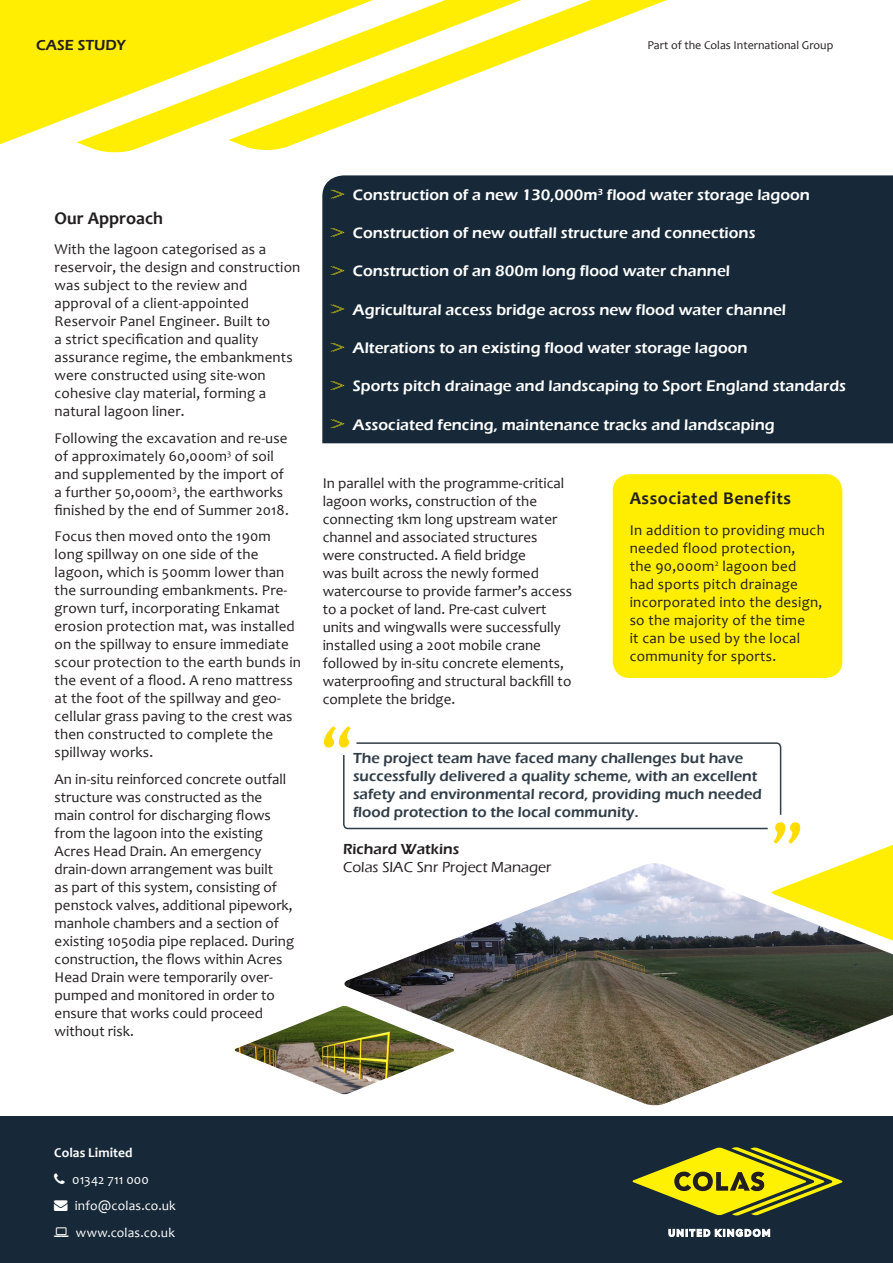
<style>
.page{position:relative;width:893px;height:1263px;background:#fff}
.page>*{position:absolute;margin:0;border:0;box-sizing:border-box;transform-origin:0 0}
.Intro_text_body{font:700 60px "Candara";color:#ffdb00}
.Subtitle_Span{font:700 18px "Candara";letter-spacing:.03em;color:#231f20}
.Subtitle_Span-2{font:700 18px "Candara";color:#231f20}
.Table_text{font:600 15.75px "Eras ITC";color:#fff}
.Text_body{font:15px/18px "Candara";letter-spacing:.01em;color:#231f20}
.Text_body-2{font:600 15px/18px "Eras ITC";color:#313e48}
.Text_body-3{font:500 15px/18px "Eras ITC";color:#231f20}
.t1{font:600 15px "Eras ITC";color:#231f20}
.durable_title{font:13.5px "Candara";letter-spacing:.01em;color:#fff}
.durable_title-2{font:700 13.5px "Candara";letter-spacing:.01em;color:#fff}
.Intro_text_body-2{font:12px "Candara";color:#231f20}
.s1{font-weight:600}
</style>
<div class="page">
<img style="left:234px;top:1006px;width:109px;height:88px">
<div style="left:0;top:1116px;width:893px;height:147px;background:#172938"></div>
<svg style="left:0;top:0;width:77px;height:145px;background:#ffef1c"></svg>
<svg style="left:77px;top:0;width:152px;height:152px;fill:#ffee01"></svg>
<svg style="left:229px;top:0;width:438px;height:150px"></svg>
<div style="left:343px;top:742px;width:438px;height:87px;border:2px solid #313e48;border-radius:4px"></div>
<svg style="left:343px;top:742px;width:29px;height:26px"></svg>
<svg style="left:632px;top:1147px;width:210px;height:68px"></svg>
<svg style="left:668px;top:1229px;width:102px;height:7px"></svg>
<div style="left:322px;top:175px;width:571px;height:268px;background:#172938"></div>
<svg style="left:330px;top:190px;width:14px;height:8px"></svg>
<svg style="left:330px;top:228px;width:14px;height:9px"></svg>
<svg style="left:330px;top:266px;width:14px;height:9px"></svg>
<svg style="left:330px;top:305px;width:14px;height:8px"></svg>
<svg style="left:330px;top:343px;width:14px;height:8px"></svg>
<svg style="left:330px;top:381px;width:14px;height:9px"></svg>
<svg style="left:330px;top:419px;width:14px;height:9px"></svg>
<img style="left:343px;top:863px;width:550px;height:242px">
<svg style="left:752px;top:803px;width:141px;height:138px"></svg>
<div style="left:613px;top:474px;width:229px;height:204px;background:#ffee01;border-radius:17px"></div>
<p class="t1" style="left:36px;top:37px;width:91px">CASE STUDY</p>
<p class="Intro_text_body-2" style="left:647px;top:38px;width:188px">Part of the Colas International Group</p>
<p class="Subtitle_Span-2" style="left:55px;top:206px;width:110px">Our Approach</p>
<p class="Text_body" style="left:55px;top:240px;width:247px">With the lagoon categorised as a reservoir, the design and construction was subject to the review and approval of a client-appointed<br>Reservoir Panel Engineer. Built to<br>a strict specification and quality assurance regime, the embankments were constructed using site-won cohesive clay material, forming a natural lagoon liner.</p>
<p class="Text_body" style="left:55px;top:429px;width:236px">Following the excavation and re-use of approximately 60,000m<sup>3</sup> of soil and supplemented by the import of a further 50,000m<sup>3</sup>, the earthworks finished by the end of Summer 2018.</p>
<p class="Text_body" style="left:55px;top:527px;width:248px">Focus then moved onto the 190m long spillway on one side of the lagoon, which is 500mm lower than the surrounding embankments. Pre&shy;grown turf, incorporating Enkamat erosion protection mat, was installed on the spillway to ensure immediate scour protection to the earth bunds in the event of a flood. A reno mattress at the foot of the spillway and geo&shy;cellular grass paving to the crest was then constructed to complete the spillway works.</p>
<p class="Text_body" style="left:55px;top:770px;width:241px">An in-situ reinforced concrete outfall structure was constructed as the main control for discharging flows from the lagoon into the existing Acres Head Drain. An emergency drain-down arrangement was built<br>as part of this system, consisting of penstock valves, additional pipework, manhole chambers and a section of existing 1050dia pipe replaced. During construction, the flows within Acres Head Drain were temporarily over&shy;pumped and monitored in order to ensure that works could proceed without risk.</p>
<p class="Table_text" style="left:353px;top:186px;width:459px">Construction of a new 130,000m<sup>3</sup> flood water storage lagoon</p>
<p class="Table_text" style="left:353px;top:224px;width:404px">Construction of new outfall structure and connections</p>
<p class="Table_text" style="left:353px;top:262px;width:379px">Construction of an 800m long flood water channel</p>
<p class="Table_text" style="left:353px;top:301px;width:435px">Agricultural access bridge across new flood water channel</p>
<p class="Table_text" style="left:353px;top:339px;width:396px">Alterations to an existing flood water storage lagoon</p>
<p class="Table_text" style="left:353px;top:377px;width:495px">Sports pitch drainage and landscaping to Sport England standards</p>
<p class="Table_text" style="left:353px;top:415px;width:423px">Associated fencing, maintenance tracks and landscaping</p>
<p class="Text_body" style="left:323px;top:474px;width:251px">In parallel with the programme-critical lagoon works, construction of the connecting 1km long upstream water channel and associated structures were constructed. A field bridge<br>was built across the newly formed watercourse to provide farmer’s access to a pocket of land. Pre-cast culvert units and wingwalls were successfully installed using a 200t mobile crane followed by in-situ concrete elements, waterproofing and structural backfill to complete the bridge.</p>
<p class="Intro_text_body" style="left:322px;top:711px;width:32px">“</p>
<p class="Subtitle_Span" style="left:630px;top:487px;width:163px">Associated Benefits</p>
<p class="Text_body" style="left:630px;top:521px;width:197px">In addition to providing much needed flood protection,<br>the 90,000m<sup>2</sup> lagoon bed<br>had sports pitch drainage incorporated into the design, so the majority of the time<br>it can be used by the local community for sports.</p>
<p class="Text_body-2" style="left:353px;top:749px;width:410px">The project team have faced many challenges but have successfully delivered a quality scheme, with an excellent safety and environmental record, providing much needed flood protection to the local community.</p>
<p class="Text_body-3" style="left:343px;top:840px;width:210px"><span class="s1">Richard Watkins<br></span>Colas SIAC Snr Project Manager</p>
<p class="Intro_text_body" style="left:772px;top:807px;width:32px">”</p>
<p class="durable_title-2" style="left:54px;top:1144px;width:80px">Colas Limited</p>
<p class="durable_title" style="left:72px;top:1171px;width:78px">01342 711 000</p>
<p class="durable_title" style="left:54px;top:1197px;width:123px">→ info@colas.co.uk</p>
<p class="durable_title" style="left:76px;top:1224px;width:101px">www.colas.co.uk</p>
</div>
